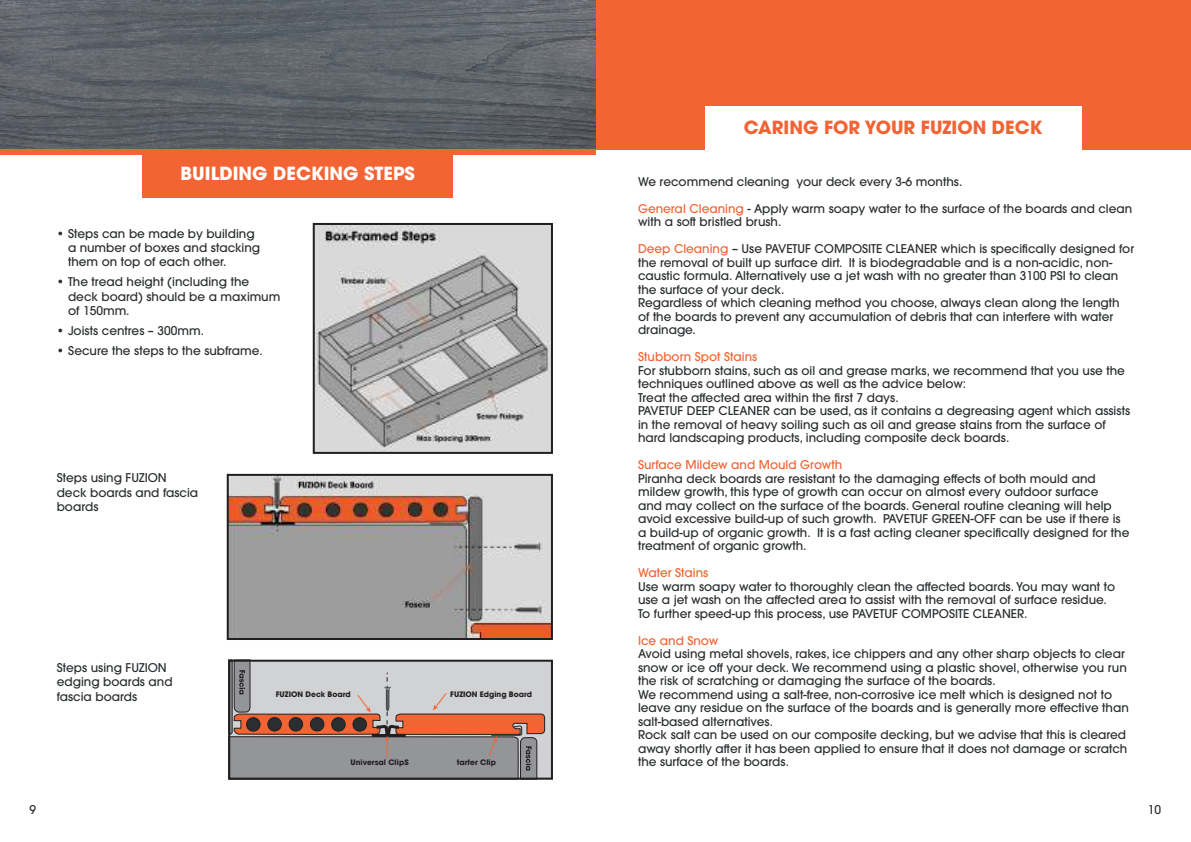
<style>
.page{position:relative;width:1191px;height:842px;background:#fff}
.page>*{position:absolute;margin:0;border:0;box-sizing:border-box;transform-origin:0 0}
.t1{font:700 18px "ITC Avant Garde Pro";color:#f26433}
.t2{font:700 18px "ITC Avant Garde Pro";color:#fff}
.t3{font:500 12px/13.5px "ITC Avant Garde Pro";color:#2a2e30}
.t4{font:500 12px "ITC Avant Garde Pro";color:#f26433}
.t5{font:700 7.5px "ITC Avant Garde Pro";color:#231f20}
.s1{color:#f26433}
</style>
<div class="page">
<svg style="left:228px;top:659px;width:317px;height:118px;background:#b2a19d"></svg>
<div style="left:228px;top:660px;width:325px;height:120px;border:2px solid #231f20"></div>
<div style="left:595px;top:0;width:596px;height:149px;background:#f26433"></div>
<div style="left:705px;top:106px;width:376px;height:49px;background:#fff"></div>
<img style="left:0;top:0;width:595px;height:149px">
<div style="left:0;top:149px;width:595px;height:6px;background:#f26433"></div>
<div style="left:143px;top:149px;width:310px;height:48px;background:#f26433"></div>
<img style="left:316px;top:226px;width:234px;height:225px">
<div style="left:313px;top:223px;width:240px;height:231px;border:2px solid #231f20"></div>
<img style="left:230px;top:477px;width:320px;height:160px">
<div style="left:227px;top:474px;width:326px;height:166px;border:2px solid #231f20"></div>
<h1 class="t2" style="left:181px;top:161px;width:236px">BUILDING DECKING STEPS</h1>
<p class="t3" style="left:68px;top:226px;width:194px;line-height:14.4px;text-indent:-11px">• Steps can be made by building a number of boxes and stacking them on top of each other.</p>
<p class="t3" style="left:68px;top:275px;width:214px;line-height:14.4px;text-indent:-11px">• The tread height (including the deck board) should be a maximum of 150mm.</p>
<p class="t3" style="left:57px;top:324px;width:149px">• Joists centres – 300mm.</p>
<p class="t3" style="left:57px;top:344px;width:207px">• Secure the steps to the subframe.</p>
<p class="t3" style="left:57px;top:471px;width:143px;line-height:14.4px">Steps using FUZION deck boards and fascia boards</p>
<p class="t3" style="left:57px;top:660px;width:117px;line-height:14.4px">Steps using FUZION edging boards and fascia boards</p>
<p class="t5" style="left:276px;top:689px;width:76px">FUZION Deck Board</p>
<p class="t5" style="left:450px;top:689px;width:83px">FUZION Edging Board</p>
<p class="t5" style="left:350px;top:757px;width:60px">Universal ClipS</p>
<p class="t5" style="left:457px;top:757px;width:41px">tarter Clip</p>
<h1 class="t1" style="left:744px;top:116px;width:300px">CARING FOR YOUR FUZION DECK</h1>
<p class="t3" style="left:638px;top:175px;width:326px">We recommend cleaning your deck every 3-6 months.</p>
<p class="t3" style="left:638px;top:202px;width:496px"><span class="s1">General Cleaning</span> - Apply warm soapy water to the surface of the boards and clean with a soft bristled brush.</p>
<p class="t3" style="left:638px;top:242px;width:497px"><span class="s1">Deep Cleaning</span> – Use PAVETUF COMPOSITE CLEANER which is specifically designed for the removal of built up surface dirt. It is biodegradable and is a non-acidic, non&shy;caustic formula. Alternatively use a jet wash with no greater than 3100 PSI to clean the surface of your deck.<br>Regardless of which cleaning method you choose, always clean along the length<br>of the boards to prevent any accumulation of debris that can interfere with water drainage.</p>
<p class="t4" style="left:638px;top:349px;width:121px">Stubborn Spot Stains</p>
<p class="t3" style="left:638px;top:364px;width:493px">For stubborn stains, such as oil and grease marks, we recommend that you use the techniques outlined above as well as the advice below:<br>Treat the affected area within the first 7 days.<br>PAVETUF DEEP CLEANER can be used, as it contains a degreasing agent which assists in the removal of heavy soiling such as oil and grease stains from the surface of hard landscaping products, including composite deck boards.</p>
<p class="t4" style="left:638px;top:457px;width:206px">Surface Mildew and Mould Growth</p>
<p class="t3" style="left:638px;top:472px;width:493px">Piranha deck boards are resistant to the damaging effects of both mould and mildew growth, this type of growth can occur on almost every outdoor surface<br>and may collect on the surface of the boards. General routine cleaning will help avoid excessive build-up of such growth. PAVETUF GREEN-OFF can be use if there is a build-up of organic growth. It is a fast acting cleaner specifically designed for the treatment of organic growth.</p>
<p class="t4" style="left:638px;top:565px;width:72px">Water Stains</p>
<p class="t3" style="left:638px;top:580px;width:478px">Use warm soapy water to thoroughly clean the affected boards. You may want to use a jet wash on the affected area to assist with the removal of surface residue.<br>To further speed-up this process, use PAVETUF COMPOSITE CLEANER.</p>
<p class="t4" style="left:638px;top:633px;width:82px">Ice and Snow</p>
<p class="t3" style="left:638px;top:647px;width:492px">Avoid using metal shovels, rakes, ice chippers and any other sharp objects to clear snow or ice off your deck. We recommend using a plastic shovel, otherwise you run the risk of scratching or damaging the surface of the boards.<br>We recommend using a salt-free, non-corrosive ice melt which is designed not to leave any residue on the surface of the boards and is generally more effective than salt-based alternatives.<br>Rock salt can be used on our composite decking, but we advise that this is cleared away shortly after it has been applied to ensure that it does not damage or scratch the surface of the boards.</p>
<p class="t3" style="left:30px;top:803px;width:8px">9</p>
<p class="t3" style="left:1147px;top:803px;width:15px">10</p>
</div>
